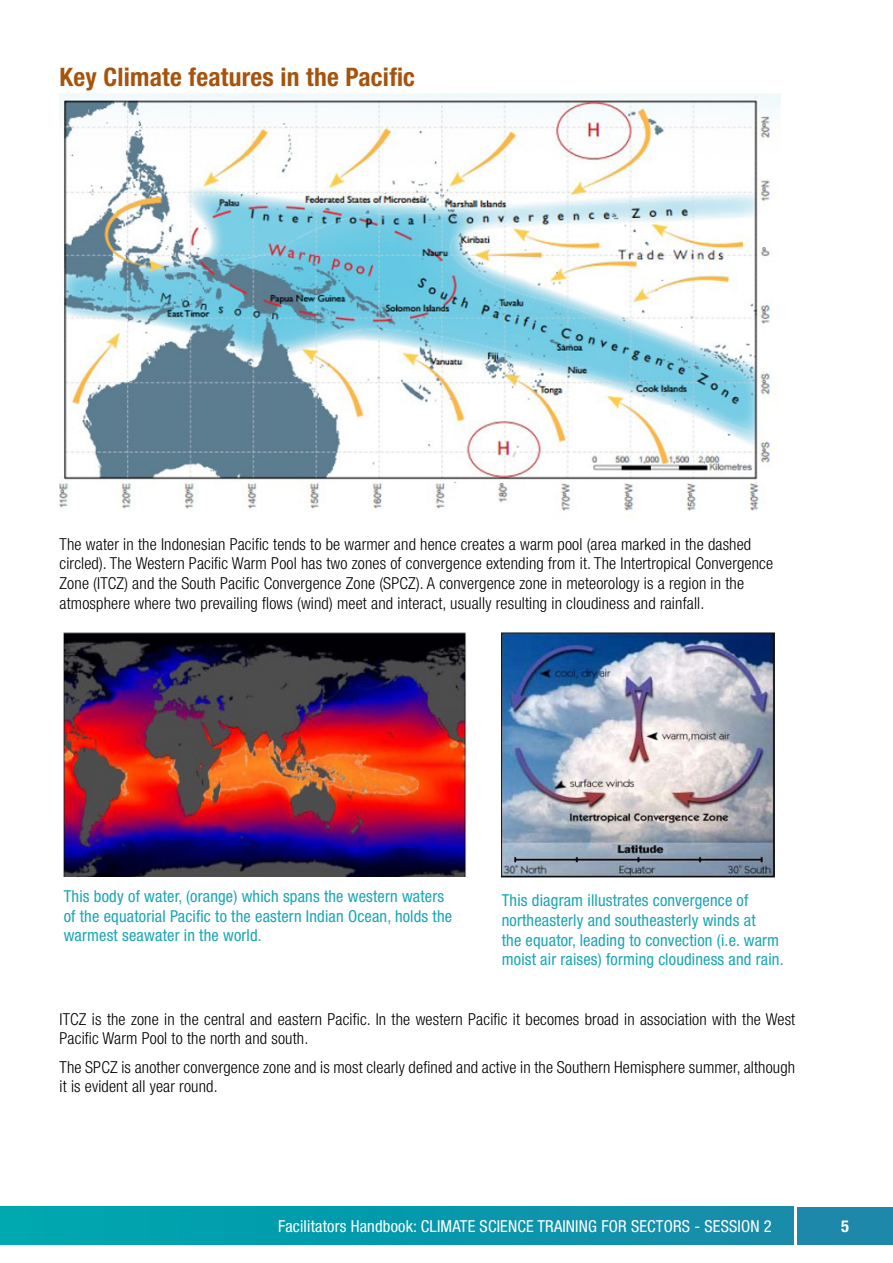
<style>
.page{position:relative;width:893px;height:1263px;background:#fff}
.page>*{position:absolute;margin:0;border:0;box-sizing:border-box;transform-origin:0 0}
.t1{font:700 condensed 25.5px "Helvetica Neue LT Pro";letter-spacing:.01em;color:#a5530d}
.t2{font:300 condensed 16.5px/19.8px "Helvetica Neue LT Pro";letter-spacing:.01em;color:#000}
.Image_-_no_TOC{font:condensed 16.5px/19.8px "Helvetica Neue LT Pro";letter-spacing:.01em;color:#1aa6b6}
.t3{font:condensed 16.5px "Helvetica Neue LT Pro";letter-spacing:.01em;color:#fff}
.t4{font:700 condensed 16.5px "Helvetica Neue LT Pro";color:#fff}
</style>
<div class="page">
<div style="left:797px;top:1207px;width:96px;height:37px;background:#1d88a9"></div>
<div style="left:0;top:1207px;width:793px;height:37px;background:linear-gradient(to right,#00a8af,#178baa)"></div>
<img style="left:60px;top:94px;width:720px;height:424px">
<img style="left:64px;top:633px;width:403px;height:244px">
<img style="left:502px;top:632px;width:272px;height:245px">
<p class="t1" style="left:60px;top:62px;width:357px">Key Climate features in the Pacific</p>
<p class="t2" style="left:60px;top:534px;width:715px">The water in the Indonesian Pacific tends to be warmer and hence creates a warm pool (area marked in the dashed circled). The Western Pacific Warm Pool has two zones of convergence extending from it. The Intertropical Convergence Zone (ITCZ) and the South Pacific Convergence Zone (SPCZ). A convergence zone in meteorology is a region in the atmosphere where two prevailing flows (wind) meet and interact, usually resulting in cloudiness and rainfall.</p>
<p class="Image_-_no_TOC" style="left:64px;top:886px;width:390px">This body of water, (orange) which spans the western waters of the equatorial Pacific to the eastern Indian Ocean, holds the warmest seawater in the world.</p>
<p class="Image_-_no_TOC" style="left:502px;top:890px;width:283px">This diagram illustrates convergence of northeasterly and southeasterly winds at<br>the equator, leading to convection (i.e. warm moist air raises) forming cloudiness and rain.</p>
<p class="t2" style="left:60px;top:1009px;width:737px">ITCZ is the zone in the central and eastern Pacific. In the western Pacific it becomes broad in association with the West<br>Pacific Warm Pool to the north and south.</p>
<p class="t2" style="left:60px;top:1057px;width:737px">The SPCZ is another convergence zone and is most clearly defined and active in the Southern Hemisphere summer, although it is evident all year round.</p>
<p class="t3" style="left:278px;top:1216px;width:495px">Facilitators Handbook: CLIMATE SCIENCE TRAINING FOR SECTORS - SESSION 2</p>
<p class="t4" style="left:841px;top:1216px;width:9px">5</p>
</div>
